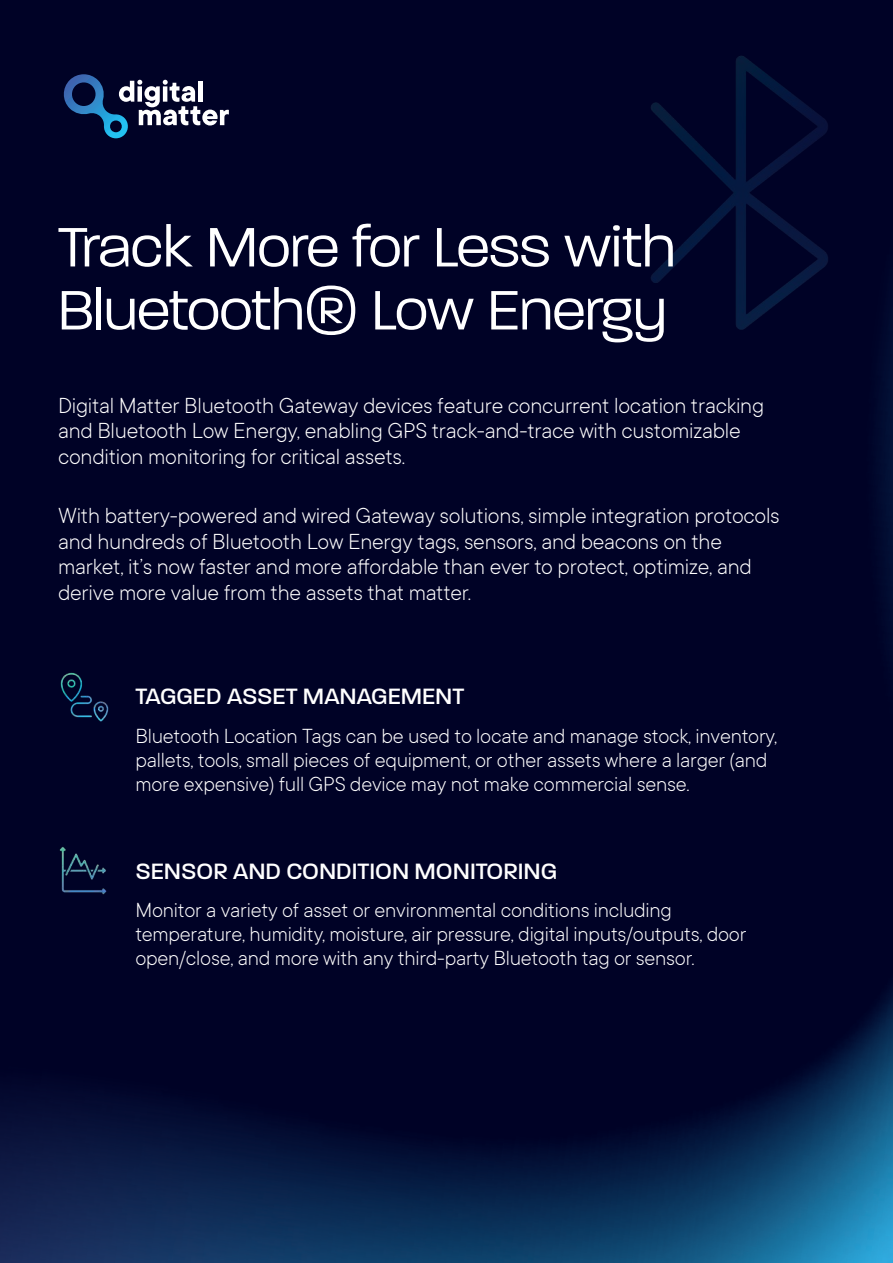
<style>
.page{position:relative;width:893px;height:1263px;background:#fff}
.page>*{position:absolute;margin:0;border:0;box-sizing:border-box;transform-origin:0 0}
.t1{font:300 60px/63px "Paralucent";color:#fff}
.t2{font:300 24px/25.5px "TT Commons";letter-spacing:-.01em;color:#fff}
.t3{font:500 24px "Paralucent";color:#fff}
.t4{font:300 22.5px/24px "TT Commons";letter-spacing:-.01em;color:#fff}
</style>
<div class="page">
<img style="left:0;top:0;width:893px;height:1263px">
<img style="left:582px;top:32px;width:311px;height:331px">
<svg style="left:62px;top:74px;width:167px;height:64px;background:#313e5f"></svg>
<img style="left:60px;top:847px;width:47px;height:47px">
<img style="left:55px;top:667px;width:58px;height:58px">
<h1 class="t1" style="left:58px;top:215px;width:619px">Track More for Less with<br>Bluetooth® Low Energy</h1>
<p class="t2" style="left:58px;top:392px;width:708px">Digital Matter Bluetooth Gateway devices feature concurrent location tracking and Bluetooth Low Energy, enabling GPS track-and-trace with customizable condition monitoring for critical assets.</p>
<p class="t2" style="left:58px;top:502px;width:723px">With battery-powered and wired Gateway solutions, simple integration protocols and hundreds of Bluetooth Low Energy tags, sensors, and beacons on the market, it’s now faster and more affordable than ever to protect, optimize, and derive more value from the assets that matter.</p>
<p class="t3" style="left:135px;top:682px;width:330px">TAGGED ASSET MANAGEMENT</p>
<p class="t4" style="left:135px;top:723px;width:643px">Bluetooth Location Tags can be used to locate and manage stock, inventory, pallets, tools, small pieces of equipment, or other assets where a larger (and more expensive) full GPS device may not make commercial sense.</p>
<p class="t3" style="left:135px;top:856px;width:423px">SENSOR AND CONDITION MONITORING</p>
<p class="t4" style="left:135px;top:897px;width:613px">Monitor a variety of asset or environmental conditions including temperature, humidity, moisture, air pressure, digital inputs/outputs, door open/close, and more with any third-party Bluetooth tag or sensor.</p>
</div>
